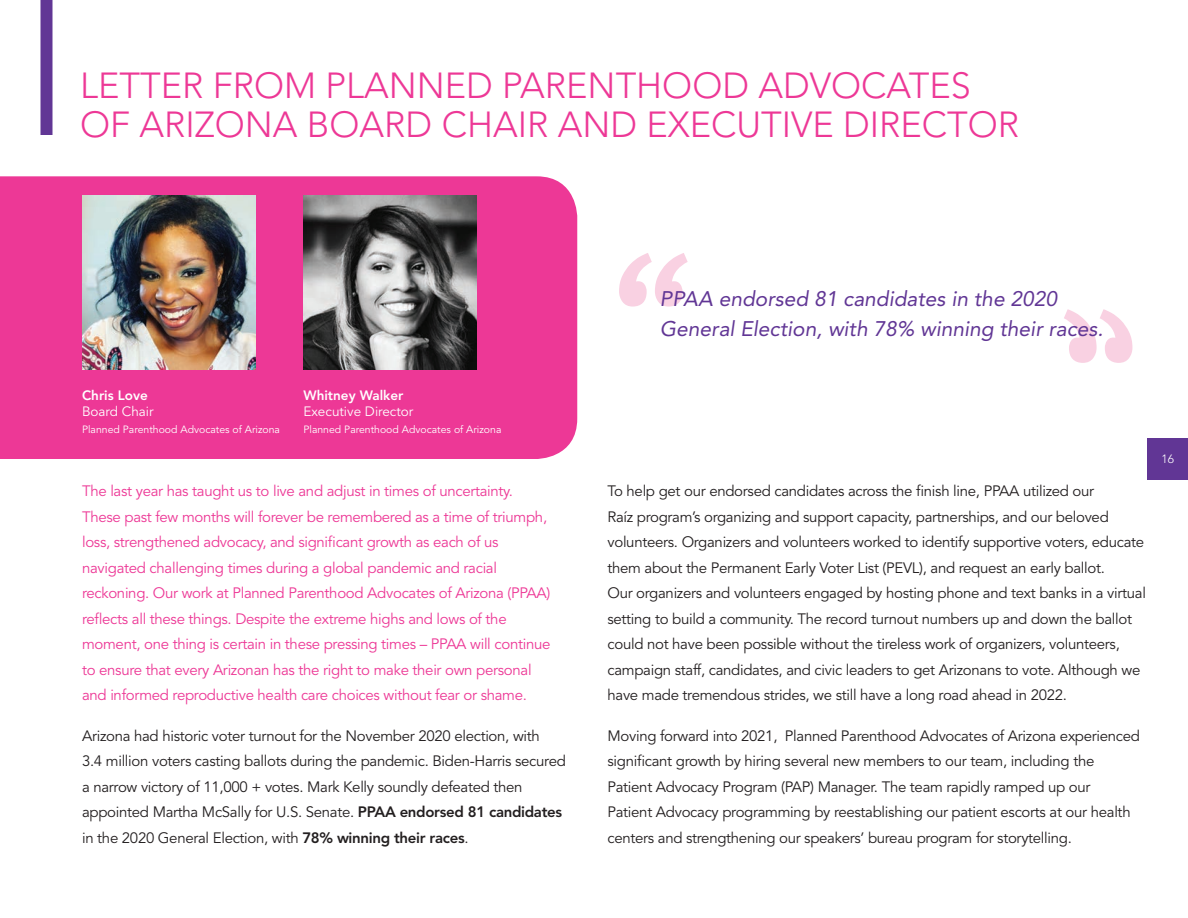
<style>
.page{position:relative;width:1188px;height:918px;background:#fff}
.page>*{position:absolute;margin:0;border:0;box-sizing:border-box;transform-origin:0 0}
.t1{font:300 36px/39px "Avenir";color:#ed3896}
.t2{font:italic 21px/30px "Avenir";color:#613695}
.t3{font:15px/25.5px "Avenir";letter-spacing:-.02em;color:#231f20}
.t4{font:15px/25.5px "Avenir";letter-spacing:-.02em;color:#ed3896}
.t5{font:13.5px "Avenir";color:#fff}
.t6{font:800 13.5px "Avenir";color:#fff}
.t7{font:300 12px "Avenir";color:#fff}
.t8{font:10.5px "Avenir";color:#fff}
.s1{font-weight:800}
</style>
<div class="page">
<div style="left:1148px;top:438px;width:40px;height:42px;background:#613695"></div>
<div style="left:40px;top:0;width:12px;height:135px;background:#613695"></div>
<div style="left:0;top:176px;width:577px;height:283px;background:#ed3896"></div>
<img style="left:82px;top:196px;width:174px;height:173px">
<img style="left:303px;top:196px;width:173px;height:173px">
<svg style="left:619px;top:253px;width:69px;height:54px"></svg>
<svg style="left:1064px;top:309px;width:68px;height:54px"></svg>
<h1 class="t1" style="left:80px;top:66px;width:941px">LETTER FROM PLANNED PARENTHOOD ADVOCATES<br>OF ARIZONA BOARD CHAIR AND EXECUTIVE DIRECTOR</h1>
<p class="t6" style="left:82px;top:387px;width:67px">Chris Love</p>
<p class="t5" style="left:82px;top:404px;width:73px">Board Chair</p>
<p class="t8" style="left:82px;top:423px;width:199px">Planned Parenthood Advocates of Arizona</p>
<p class="t6" style="left:303px;top:387px;width:102px">Whitney Walker</p>
<p class="t5" style="left:303px;top:404px;width:111px">Executive Director</p>
<p class="t8" style="left:303px;top:423px;width:199px">Planned Parenthood Advocates of Arizona</p>
<p class="t4" style="left:82px;top:479px;width:470px">The last year has taught us to live and adjust in times of uncertainty.<br>These past few months will forever be remembered as a time of triumph, loss, strengthened advocacy, and significant growth as each of us navigated challenging times during a global pandemic and racial reckoning. Our work at Planned Parenthood Advocates of Arizona (PPAA) reflects all these things. Despite the extreme highs and lows of the moment, one thing is certain in these pressing times – PPAA will continue to ensure that every Arizonan has the right to make their own personal and informed reproductive health care choices without fear or shame.</p>
<p class="t3" style="left:82px;top:723px;width:485px">Arizona had historic voter turnout for the November 2020 election, with<br>3.4 million voters casting ballots during the pandemic. Biden-Harris secured a narrow victory of 11,000 + votes. Mark Kelly soundly defeated then appointed Martha McSally for U.S. Senate. <span class="s1">PPAA endorsed 81 candidates </span>in the 2020 General Election, with <span class="s1">78% winning their races</span>.</p>
<h2 class="t2" style="left:660px;top:284px;width:445px">PPAA endorsed 81 candidates in the 2020<br>General Election, with 78% winning their races.</h2>
<p class="t3" style="left:608px;top:479px;width:540px">To help get our endorsed candidates across the finish line, PPAA utilized our<br>Raíz program’s organizing and support capacity, partnerships, and our beloved volunteers. Organizers and volunteers worked to identify supportive voters, educate them about the Permanent Early Voter List (PEVL), and request an early ballot.<br>Our organizers and volunteers engaged by hosting phone and text banks in a virtual setting to build a community. The record turnout numbers up and down the ballot could not have been possible without the tireless work of organizers, volunteers, campaign staff, candidates, and civic leaders to get Arizonans to vote. Although we have made tremendous strides, we still have a long road ahead in 2022.</p>
<p class="t3" style="left:608px;top:723px;width:534px">Moving forward into 2021, Planned Parenthood Advocates of Arizona experienced significant growth by hiring several new members to our team, including the Patient Advocacy Program (PAP) Manager. The team rapidly ramped up our<br>Patient Advocacy programming by reestablishing our patient escorts at our health centers and strengthening our speakers’ bureau program for storytelling.</p>
<p class="t7" style="left:1162px;top:452px;width:14px">16</p>
</div>
